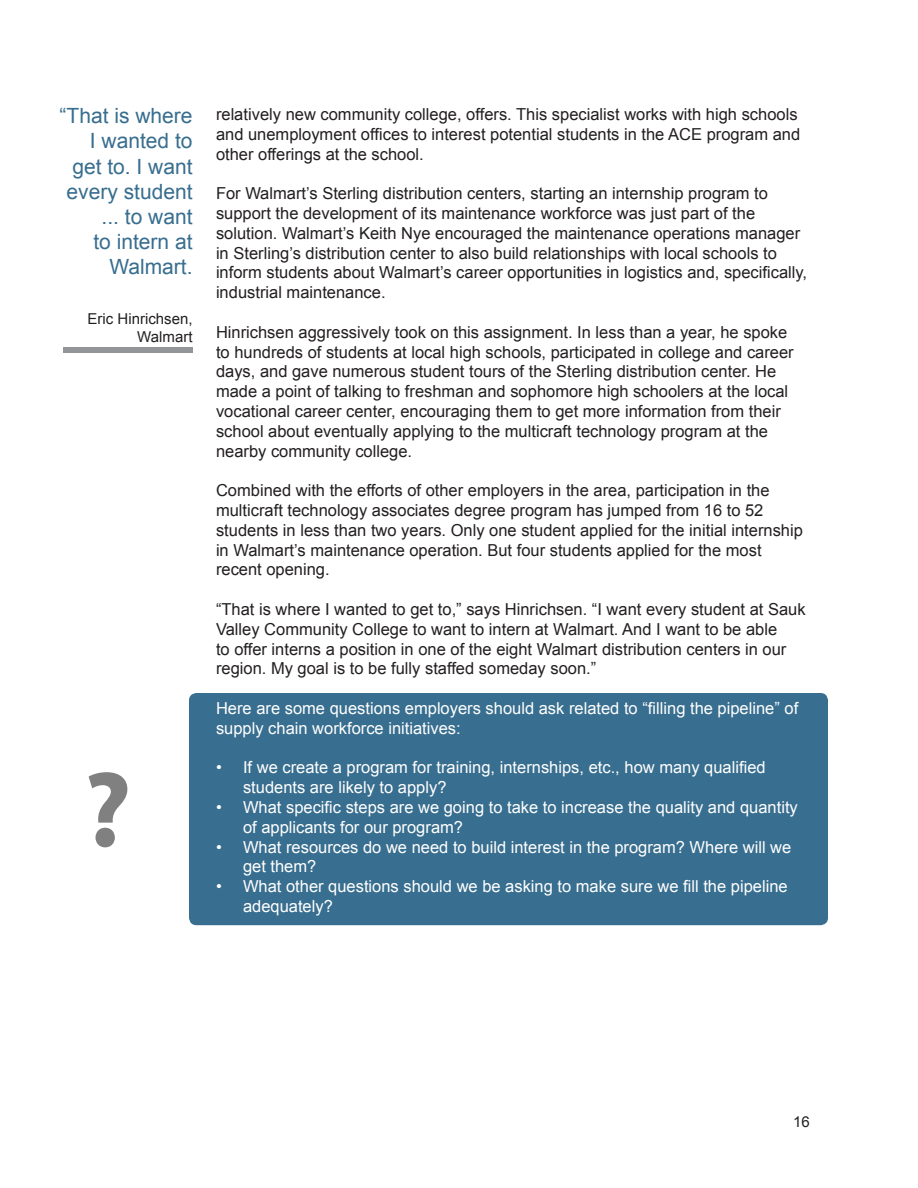
<style>
.page{position:relative;width:918px;height:1188px;background:#fff}
.page>*{position:absolute;margin:0;border:0;box-sizing:border-box;transform-origin:0 0}
.t1{font:21px/25.2px "Arial";color:#386e8f;text-align:right}
.t2{font:16.5px/19.8px "Arial";color:#231f20}
.t3{font:16.5px/19.8px "Arial";color:#fff}
.t4{font:15px/18px "Arial";color:#231f20;text-align:right}
</style>
<div class="page">
<div style="left:189px;top:693px;width:639px;height:232px;background:#386e8f;border-radius:8px"></div>
<svg style="left:89px;top:772px;width:38px;height:75px"></svg>
<div style="left:63px;top:347px;width:130px;height:6px;background:#939598"></div>
<p class="t1" style="left:60px;top:104px;width:135px">“That is where<br>I wanted to get to. I want every student ... to want<br>to intern at<br>Walmart.</p>
<p class="t4" style="left:88px;top:310px;width:107px">Eric Hinrichsen,<br>Walmart</p>
<p class="t2" style="left:216px;top:104px;width:586px">relatively new community college, offers. This specialist works with high schools and unemployment offices to interest potential students in the ACE program and other offerings at the school.</p>
<p class="t2" style="left:216px;top:184px;width:593px">For Walmart’s Sterling distribution centers, starting an internship program to support the development of its maintenance workforce was just part of the solution. Walmart’s Keith Nye encouraged the maintenance operations manager in Sterling’s distribution center to also build relationships with local schools to inform students about Walmart’s career opportunities in logistics and, specifically, industrial maintenance.</p>
<p class="t2" style="left:216px;top:322px;width:579px">Hinrichsen aggressively took on this assignment. In less than a year, he spoke to hundreds of students at local high schools, participated in college and career days, and gave numerous student tours of the Sterling distribution center. He made a point of talking to freshman and sophomore high schoolers at the local vocational career center, encouraging them to get more information from their school about eventually applying to the multicraft technology program at the nearby community college.</p>
<p class="t2" style="left:216px;top:481px;width:588px">Combined with the efforts of other employers in the area, participation in the multicraft technology associates degree program has jumped from 16 to 52 students in less than two years. Only one student applied for the initial internship in Walmart’s maintenance operation. But four students applied for the most recent opening.</p>
<p class="t2" style="left:216px;top:599px;width:591px">“That is where I wanted to get to,” says Hinrichsen. “I want every student at Sauk Valley Community College to want to intern at Walmart. And I want to be able<br>to offer interns a position in one of the eight Walmart distribution centers in our region. My goal is to be fully staffed someday soon.”</p>
<p class="t3" style="left:216px;top:698px;width:584px">Here are some questions employers should ask related to “filling the pipeline” of supply chain workforce initiatives:</p>
<p class="t3" style="left:243px;top:758px;width:524px;text-indent:-27px">• If we create a program for training, internships, etc., how many qualified students are likely to apply?</p>
<p class="t3" style="left:243px;top:797px;width:556px;text-indent:-27px">• What specific steps are we going to take to increase the quality and quantity of applicants for our program?</p>
<p class="t3" style="left:243px;top:837px;width:550px;text-indent:-27px">• What resources do we need to build interest in the program? Where will we get them?</p>
<p class="t3" style="left:243px;top:877px;width:546px;text-indent:-27px">• What other questions should we be asking to make sure we fill the pipeline adequately?</p>
<p class="t4" style="left:793px;top:1113px;width:18px">16</p>
</div>
